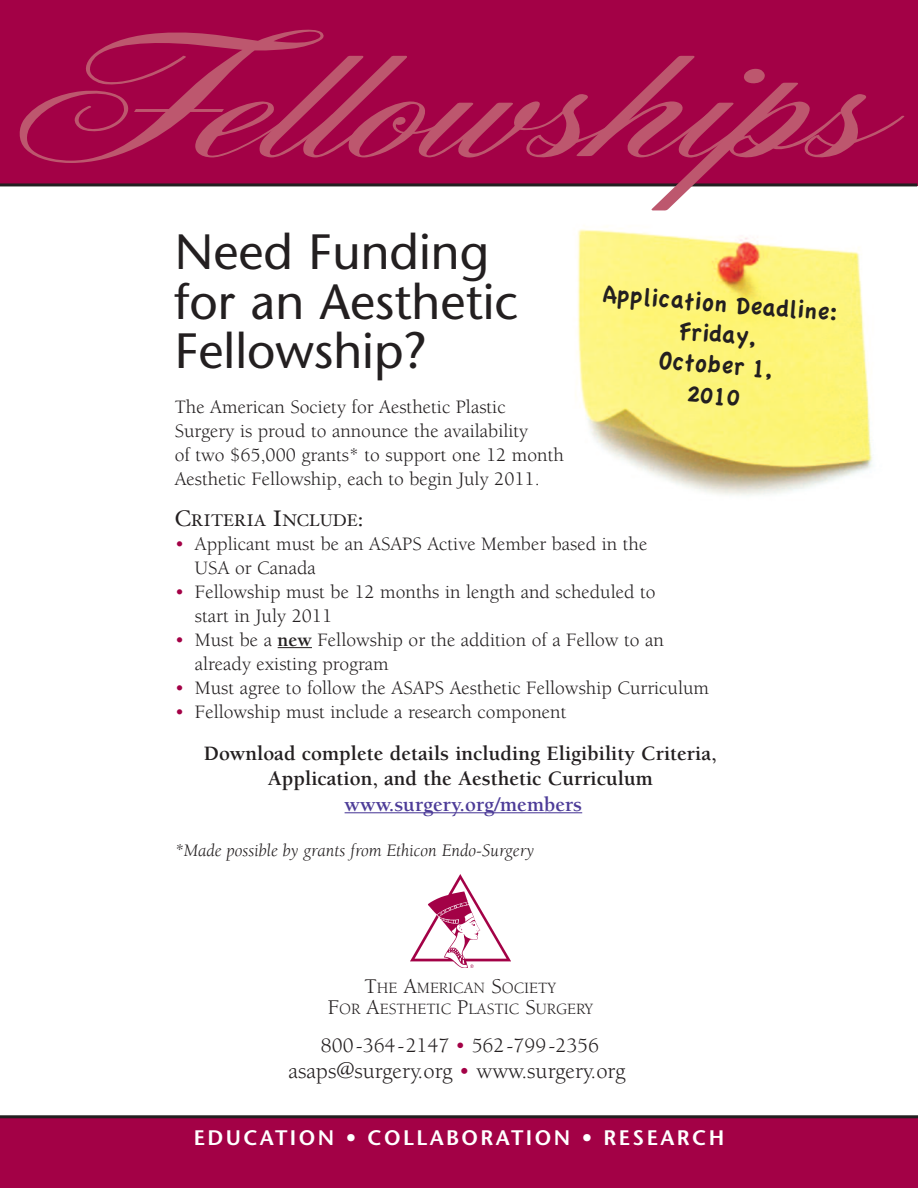
<style>
.page{position:relative;width:918px;height:1188px;background:#fff}
.page>*{position:absolute;margin:0;border:0;box-sizing:border-box;transform-origin:0 0}
.t1{font:197.7px "OPTI York Script";color:#bd576e;scale:1.54 1}
.t2{font:49.5px/49.5px "Stone Sans";color:#231f20}
.t3{font:25.95px/30.9px "Apple Casual";color:#231f20;text-align:center}
.t4{font:22.5px "Berkeley";color:#231f20}
.t5{font:700 21px/25.5px "Berkeley";color:#231f20;text-align:center}
.t6{font:600 21px "Stone Sans";letter-spacing:.115em;color:#fff}
.t7{font:21px "Berkeley";color:#231f20}
.t8{font:700 21px "Berkeley";color:#4d3c98}
.t9{font:19.5px/24px "Berkeley";color:#231f20}
.t10{font:italic 18px "Berkeley";color:#231f20}
.t11{font:16.8px "Hoefler Text";color:#231f20}
.t12{font:16.2px/21.5px "Berkeley";color:#231f20;text-align:center}
.s1{font-size:22.5px}
.s2{color:#a30146}
.s3{font-weight:700}
.s4{font-size:21.6px}
</style>
<div class="page">
<div style="left:0;top:0;width:918px;height:186px;background:#a30146"></div>
<hr style="left:278px;top:647px;width:34px;height:1px;background:#231f20">
<hr style="left:345px;top:812px;width:237px;height:1px;background:#4d3c98">
<img style="left:411px;top:875px;width:99px;height:93px">
<div style="left:0;top:1118px;width:918px;height:70px;background:#a30146"></div>
<hr style="left:0;top:1115px;width:918px;height:3px;background:#231f20">
<hr style="left:0;top:183px;width:917px;height:3px;background:#231f20">
<img style="left:575px;top:229px;width:297px;height:267px">
<h1 class="t1" style="left:44px;top:-23px;width:596px">Fellowships</h1>
<h2 class="t2" style="left:175px;top:232px;width:345px">Need Funding for an Aesthetic<br>Fellowship?</h2>
<p class="t9" style="left:175px;top:397px;width:391px">The American Society for Aesthetic Plastic Surgery is proud to announce the availability<br>of two $65,000 grants* to support one 12 month Aesthetic Fellowship, each to begin July 2011.</p>
<p class="t11" style="left:175px;top:514px;width:190px"><span class="s1">C</span>RITERIA <span class="s1">I</span>NCLUDE<span class="s1">:</span></p>
<p class="t9" style="left:195px;top:533px;width:454px;text-indent:-20px"><span class="s2">•</span> Applicant must be an ASAPS Active Member based in the<br>USA or Canada</p>
<p class="t9" style="left:195px;top:581px;width:462px;text-indent:-20px"><span class="s2">•</span> Fellowship must be 12 months in length and scheduled to start in July 2011</p>
<p class="t9" style="left:195px;top:629px;width:471px;text-indent:-20px"><span class="s2">•</span> Must be a <span class="s3">new</span> Fellowship or the addition of a Fellow to an already existing program</p>
<p class="t9" style="left:175px;top:677px;width:536px"><span class="s2">•</span> Must agree to follow the ASAPS Aesthetic Fellowship Curriculum</p>
<p class="t9" style="left:175px;top:701px;width:393px"><span class="s2">•</span> Fellowship must include a research component</p>
<p class="t5" style="left:204px;top:742px;width:514px">Download complete details including Eligibility Criteria,<br>Application, and the Aesthetic Curriculum</p>
<p class="t8" style="left:345px;top:796px;width:239px">www.surgery.org/members</p>
<p class="t10" style="left:175px;top:843px;width:361px">*Made possible by grants from Ethicon Endo-Surgery</p>
<h3 class="t3" style="left:604px;top:280px;width:238px;rotate:4deg">Application Deadline:<br>Friday,<br>October 1,<br>2010</h3>
<p class="t12" style="left:328px;top:978px;width:267px"><span class="s4">T</span>HE <span class="s4">A</span>MERICAN <span class="s4">S</span>OCIETY<br><span class="s4">F</span>OR <span class="s4">A</span>ESTHETIC <span class="s4">P</span>LASTIC <span class="s4">S</span>URGERY</p>
<p class="t7" style="left:321px;top:1038px;width:280px">800-364-2147 <span class="s2">•</span> 562-799-2356</p>
<p class="t4" style="left:288px;top:1062px;width:339px">asaps@surgery.org <span class="s2">•</span> www.surgery.org</p>
<p class="t6" style="left:194px;top:1129px;width:532px">EDUCATION • COLLABORATION • RESEARCH</p>
</div>
